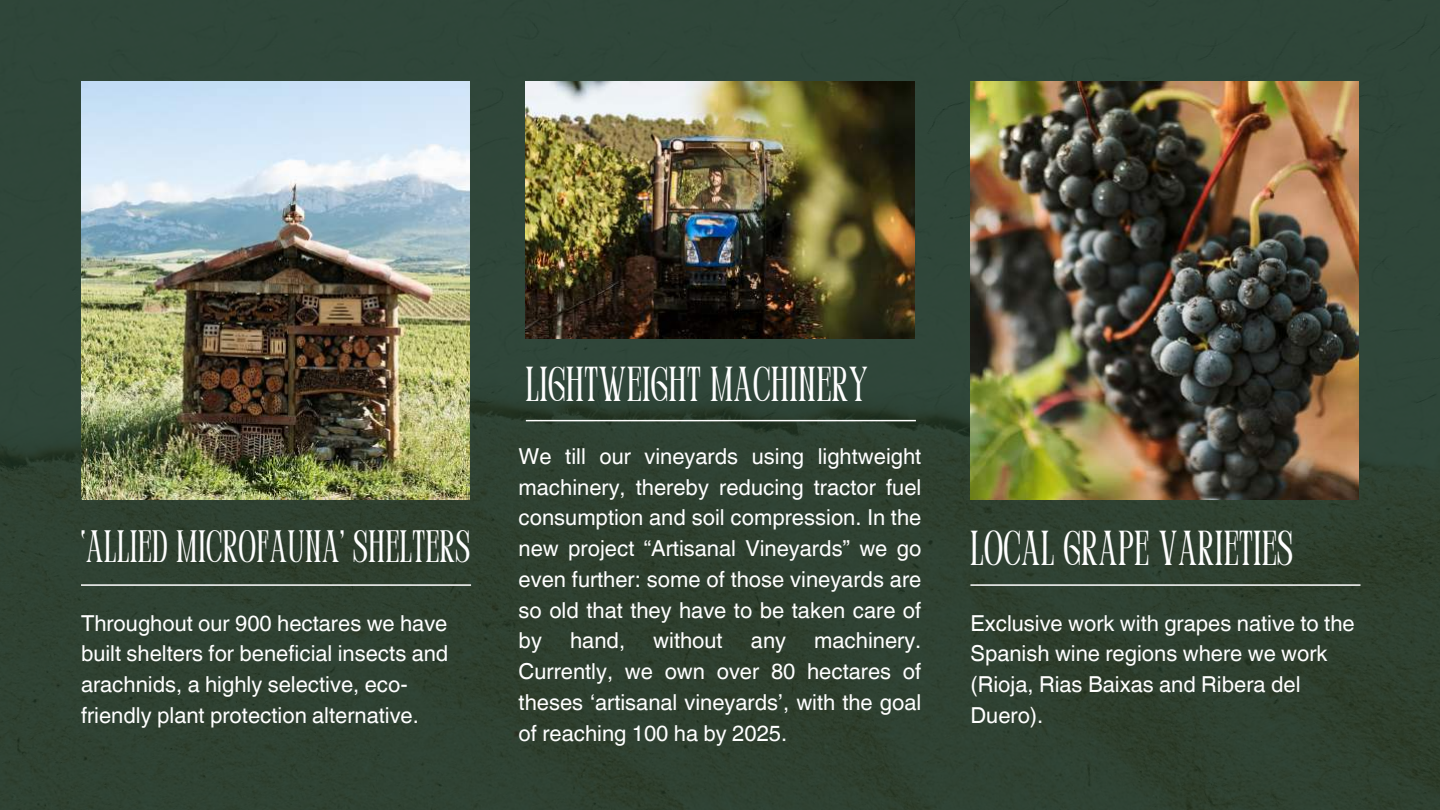
<style>
.page{position:relative;width:1440px;height:810px;background:#2f4233}
.page>*{position:absolute;margin:0;border:0;box-sizing:border-box;transform-origin:0 0}
.t1{font:condensed 49px "Perandoryv 2";letter-spacing:.02em;color:#fff}
.t2{font:condensed 45.3px "Perandoryv 2";letter-spacing:.02em;color:#fff}
.t3{font:22px/30.8px "Helvetica World";color:#fff}
</style>
<div class="page">
<img style="left:81px;top:81px;width:388px;height:419px">
<img style="left:526px;top:81px;width:388px;height:257px">
<img style="left:970px;top:81px;width:389px;height:419px">
<hr style="left:81px;top:584px;width:390px;height:2px;background:#fff">
<hr style="left:526px;top:420px;width:390px;height:1px;background:#fff">
<hr style="left:970px;top:584px;width:391px;height:2px;background:#fff">
<h2 class="t2" style="left:81px;top:528px;width:390px">‘ALLIED MICROFAUNA’ SHELTERS</h2>
<p class="t3" style="left:81px;top:608px;width:369px">Throughout our 900 hectares we have built shelters for beneficial insects and arachnids, a highly selective, eco&shy;friendly plant protection alternative.</p>
<h1 class="t1" style="left:526px;top:364px;width:344px">LIGHTWEIGHT MACHINERY</h1>
<p class="t3" style="left:519px;top:441px;width:404px;text-align:justify">We till our vineyards using lightweight machinery, thereby reducing tractor fuel consumption and soil compression. In the new project “Artisanal Vineyards” we go even further: some of those vineyards are so old that they have to be taken care of by</p>
<p class="t3" style="left:519px;top:625px;width:404px;text-align:justify;text-indent:296px">machinery.<br>Currently, we own over 80 hectares of theses ‘artisanal vineyards’, with the goal of reaching 100 ha by 2025.</p>
<p class="t3" style="left:570px;top:625px;width:56px">hand,</p>
<p class="t3" style="left:653px;top:625px;width:71px">without</p>
<p class="t3" style="left:751px;top:625px;width:37px">any</p>
<h1 class="t1" style="left:970px;top:529px;width:324px">LOCAL GRAPE VARIETIES</h1>
<p class="t3" style="left:970px;top:608px;width:386px">Exclusive work with grapes native to the<br>Spanish wine regions where we work (Rioja, Rias Baixas and Ribera del<br>Duero).</p>
</div>
